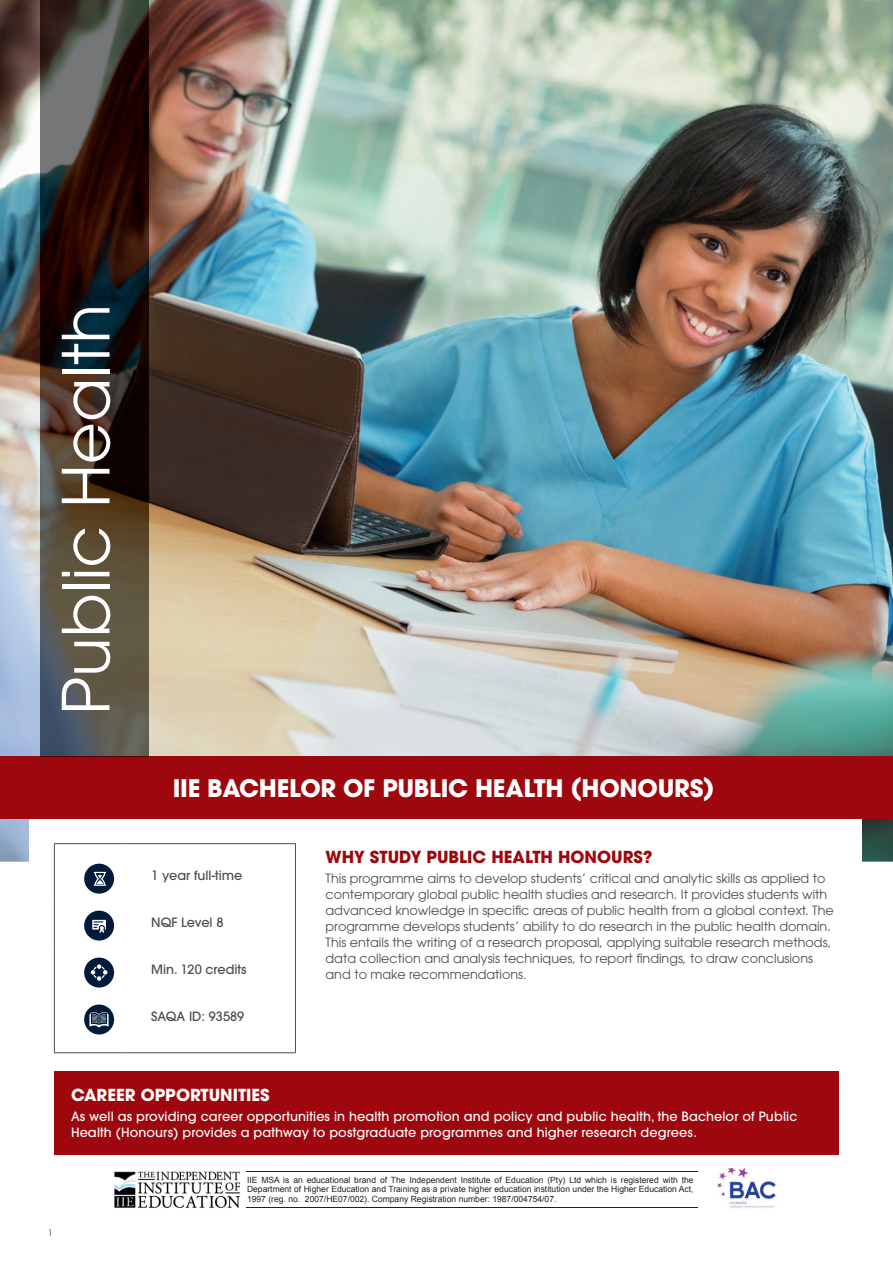
<style>
.page{position:relative;width:893px;height:1263px;background:#fff}
.page>*{position:absolute;margin:0;border:0;box-sizing:border-box;transform-origin:0 0}
.t1{font:64.5px "ITC Avant Garde Pro";color:#fff}
.t2{font:700 24px "ITC Avant Garde Pro";letter-spacing:-.01em;color:#fff}
.t3{font:700 16.5px "ITC Avant Garde Pro";color:#9d070d}
.t4{font:700 16.5px "ITC Avant Garde Pro";color:#fff}
.t5{font:12.75px/16px "ITC Avant Garde Pro";color:#4b4c4d}
.t6{font:500 12.75px/16px "ITC Avant Garde Pro";letter-spacing:.01em;color:#fff}
.t7{font:500 12.75px "ITC Avant Garde Pro";color:#4b4c4d}
.t8{font:9px "ITC Avant Garde Pro";color:#4b4c4d}
.t9{font:8.55px/9.6px "Arial";color:#231f20;text-align:justify}
</style>
<div class="page">
<img style="left:0;top:0;width:893px;height:862px">
<div style="left:29px;top:817px;width:833px;height:435px;background:#fff"></div>
<div style="left:0;top:756px;width:893px;height:62px;background:#9d070d"></div>
<div style="left:54px;top:1072px;width:785px;height:83px;background:#9d070d"></div>
<hr style="left:54px;top:843px;width:68px;height:1px;background:#4b4c4d">
<hr style="left:54px;top:844px;width:1px;height:55px;background:#4b4c4d">
<hr style="left:122px;top:843px;width:174px;height:1px;background:#4b4c4d">
<hr style="left:295px;top:844px;width:1px;height:55px;background:#4b4c4d">
<hr style="left:54px;top:899px;width:1px;height:47px;background:#4b4c4d">
<hr style="left:295px;top:899px;width:1px;height:47px;background:#4b4c4d">
<hr style="left:54px;top:946px;width:1px;height:47px;background:#4b4c4d">
<hr style="left:295px;top:946px;width:1px;height:47px;background:#4b4c4d">
<hr style="left:54px;top:993px;width:1px;height:59px;background:#4b4c4d">
<hr style="left:295px;top:993px;width:1px;height:59px;background:#4b4c4d">
<hr style="left:54px;top:1052px;width:68px;height:1px;background:#4b4c4d">
<hr style="left:122px;top:1052px;width:174px;height:1px;background:#4b4c4d">
<div style="left:84px;top:864px;width:30px;height:30px;background:#001a39;border-radius:50%"></div>
<svg style="left:94px;top:872px;width:12px;height:14px"></svg>
<div style="left:84px;top:911px;width:30px;height:29px;background:#001a39;border-radius:50%"></div>
<svg style="left:92px;top:920px;width:14px;height:13px"></svg>
<div style="left:84px;top:957px;width:30px;height:30px;background:#001a39;border-radius:50%"></div>
<svg style="left:91px;top:964px;width:16px;height:17px"></svg>
<div style="left:84px;top:1004px;width:30px;height:30px;background:#001a39;border-radius:50%"></div>
<svg style="left:89px;top:1012px;width:20px;height:15px"></svg>
<img style="left:40px;top:0;width:108px;height:756px">
<img style="left:115px;top:1171px;width:126px;height:37px">
<hr style="left:246px;top:1172px;width:451px;height:1px;background:#231f20">
<hr style="left:246px;top:1207px;width:451px;height:1px;background:#231f20">
<img style="left:717px;top:1168px;width:59px;height:40px">
<h1 class="t1" style="left:46px;top:715px;width:412px;rotate:-90deg">Public Health</h1>
<h2 class="t2" style="left:173px;top:772px;width:543px">IIE BACHELOR OF PUBLIC HEALTH (HONOURS)</h2>
<p class="t7" style="left:151px;top:867px;width:93px">1 year full-time</p>
<p class="t7" style="left:151px;top:914px;width:74px">NQF Level 8</p>
<p class="t7" style="left:151px;top:961px;width:97px">Min. 120 credits</p>
<p class="t7" style="left:151px;top:1008px;width:95px">SAQA ID: 93589</p>
<p class="t3" style="left:326px;top:845px;width:329px">WHY STUDY PUBLIC HEALTH HONOURS?</p>
<p class="t5" style="left:326px;top:870px;width:510px">This programme aims to develop students’ critical and analytic skills as applied to contemporary global public health studies and research. It provides students with advanced knowledge in specific areas of public health from a global context. The programme develops students’ ability to do research in the public health domain.<br>This entails the writing of a research proposal, applying suitable research methods, data collection and analysis techniques, to report findings, to draw conclusions and to make recommendations.</p>
<p class="t8" style="left:48px;top:1227px;width:6px">1</p>
<p class="t4" style="left:71px;top:1084px;width:200px">CAREER OPPORTUNITIES</p>
<p class="t6" style="left:71px;top:1108px;width:728px">As well as providing career opportunities in health promotion and policy and public health, the Bachelor of Public<br>Health (Honours) provides a pathway to postgraduate programmes and higher research degrees.</p>
<p class="t9" style="left:247px;top:1175px;width:448px">IIE MSA is an educational brand of The Independent Institute of Education (Pty) Ltd which is registered with the Department of Higher Education and Training as a private higher education institution under the Higher Education Act, 1997 (reg. no. 2007/HE07/002). Company Registration number: 1987/004754/07.</p>
</div>
